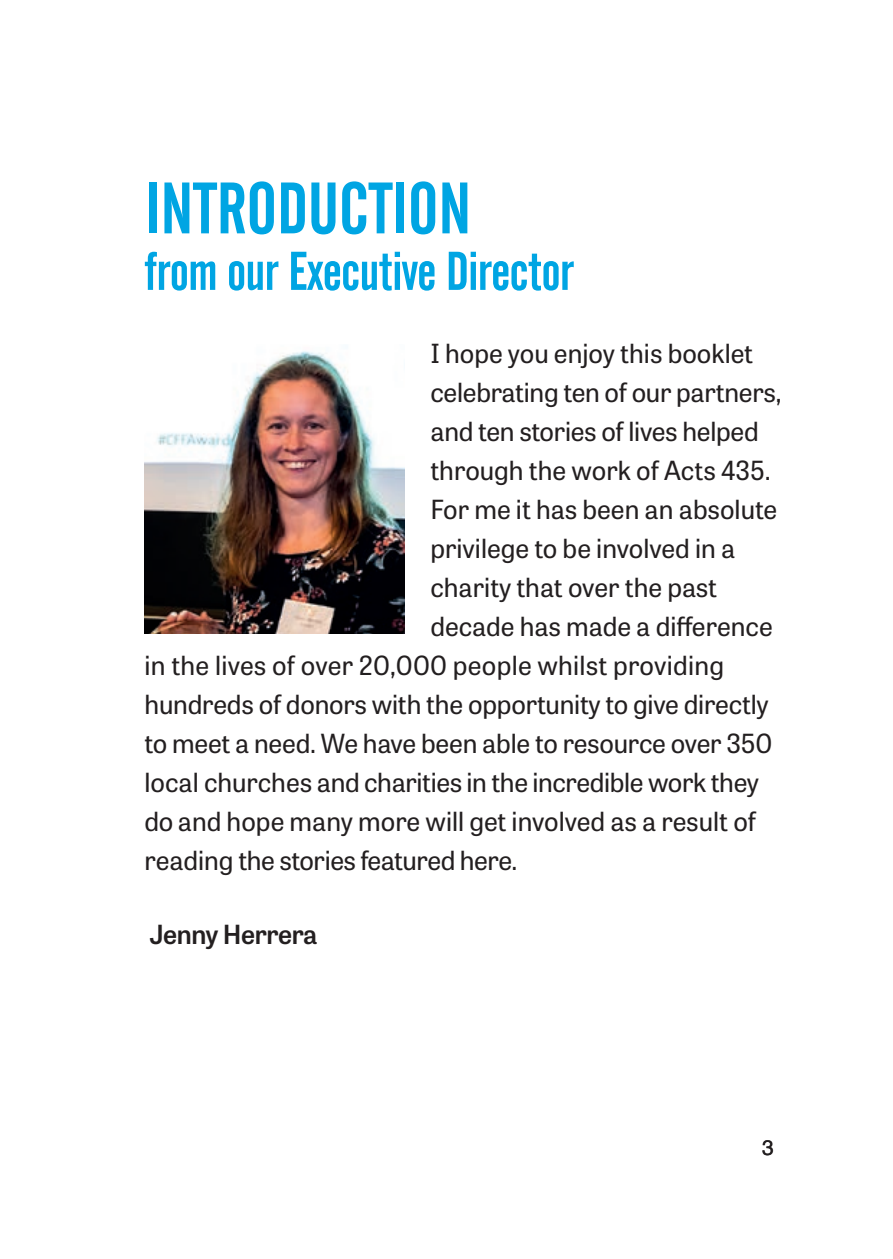
<style>
.page{position:relative;width:893px;height:1259px;background:#fff}
.page>*{position:absolute;margin:0;border:0;box-sizing:border-box;transform-origin:0 0}
.t1{font:72px "Alternate Gothic No 2 BT";color:#00a5e3}
.t2{font:54px "Alternate Gothic No 2 BT";letter-spacing:-.015em;color:#00a5e3}
.t3{font:26.4px "Tablet Gothic";letter-spacing:-.01em;color:#231f20}
.t4{font:26.4px "Tablet Gothic";letter-spacing:.01em;color:#231f20}
.t5{font:600 26.4px "Tablet Gothic";letter-spacing:-.015em;color:#231f20}
.t6{font:21px "Helvetica";color:#231f20}
</style>
<div class="page">
<img style="left:145px;top:351px;width:260px;height:283px">
<h1 class="t1" style="left:145px;top:168px;width:328px">INTRODUCTION</h1>
<h2 class="t2" style="left:145px;top:241px;width:431px">from our Executive Director</h2>
<p class="t3" style="left:430px;top:335px;width:324px">I hope you enjoy this booklet</p>
<p class="t3" style="left:430px;top:374px;width:352px">celebrating ten of our partners,</p>
<p class="t3" style="left:430px;top:413px;width:330px">and ten stories of lives helped</p>
<p class="t3" style="left:430px;top:452px;width:342px">through the work of Acts 435.</p>
<p class="t3" style="left:430px;top:491px;width:349px">For me it has been an absolute</p>
<p class="t3" style="left:430px;top:530px;width:307px">privilege to be involved in a</p>
<p class="t3" style="left:430px;top:569px;width:288px">charity that over the past</p>
<p class="t3" style="left:430px;top:608px;width:344px">decade has made a difference</p>
<p class="t4" style="left:145px;top:647px;width:581px">in the lives of over 20,000 people whilst providing</p>
<p class="t3" style="left:145px;top:686px;width:626px">hundreds of donors with the opportunity to give directly</p>
<p class="t3" style="left:145px;top:725px;width:629px">to meet a need. We have been able to resource over 350</p>
<p class="t3" style="left:145px;top:764px;width:616px">local churches and charities in the incredible work they</p>
<p class="t3" style="left:145px;top:803px;width:613px">do and hope many more will get involved as a result of</p>
<p class="t3" style="left:145px;top:842px;width:374px">reading the stories featured here.</p>
<p class="t5" style="left:149px;top:915px;width:170px">Jenny Herrera</p>
<p class="t6" style="left:762px;top:1131px;width:13px">3</p>
</div>
